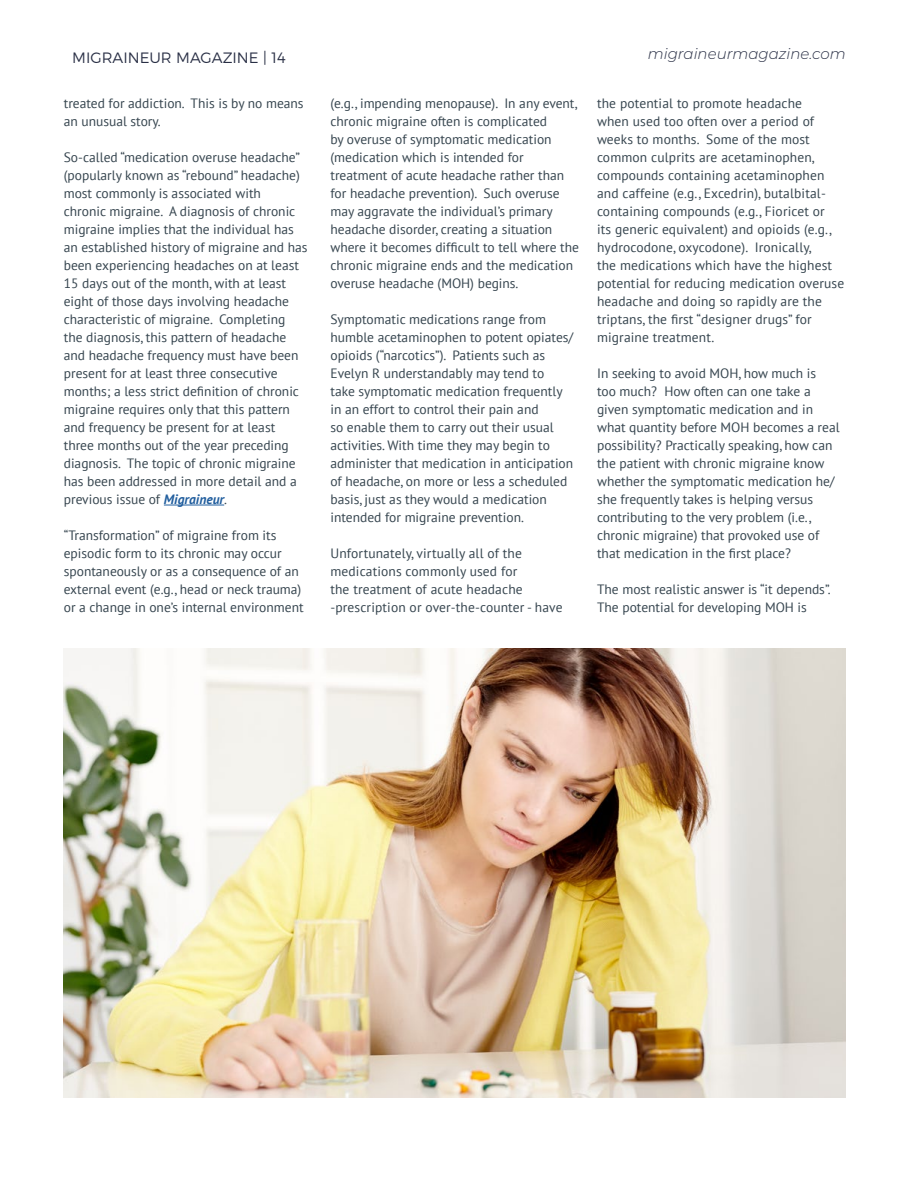
<style>
.page{position:relative;width:918px;height:1188px;background:#fff}
.page>*{position:absolute;margin:0;border:0;box-sizing:border-box;transform-origin:0 0}
.t1{font:italic 300 15px "Montserrat";color:#292f45}
.t2{font:300 15px "Montserrat";color:#292f45}
.t3{font:13.5px/18px "PT Sans";color:#36454f}
.s1{font-weight:700;font-style:italic;color:#215e9e}
</style>
<div class="page">
<hr style="left:164px;top:505px;width:60px;height:1px;background:#215e9e">
<img style="left:64px;top:648px;width:782px;height:450px">
<p class="t2" style="left:72px;top:46px;width:215px">MIGRAINEUR MAGAZINE | 14</p>
<p class="t1" style="left:648px;top:43px;width:199px">migraineurmagazine.com</p>
<p class="t3" style="left:64px;top:94px;width:241px">treated for addiction. This is by no means an unusual story.</p>
<p class="t3" style="left:64px;top:148px;width:245px">So-called “medication overuse headache” (popularly known as “rebound” headache) most commonly is associated with<br>chronic migraine. A diagnosis of chronic migraine implies that the individual has an established history of migraine and has been experiencing headaches on at least 15 days out of the month, with at least eight of those days involving headache characteristic of migraine. Completing the diagnosis, this pattern of headache and headache frequency must have been present for at least three consecutive months; a less strict definition of chronic migraine requires only that this pattern and frequency be present for at least three months out of the year preceding diagnosis. The topic of chronic migraine has been addressed in more detail and a previous issue of <span class="s1">Migraineur</span>.</p>
<p class="t3" style="left:64px;top:526px;width:241px">“Transformation” of migraine from its episodic form to its chronic may occur spontaneously or as a consequence of an external event (e.g., head or neck trauma) or a change in one’s internal environment</p>
<p class="t3" style="left:330px;top:94px;width:250px">(e.g., impending menopause). In any event, chronic migraine often is complicated<br>by overuse of symptomatic medication (medication which is intended for treatment of acute headache rather than for headache prevention). Such overuse may aggravate the individual’s primary headache disorder, creating a situation where it becomes difficult to tell where the chronic migraine ends and the medication overuse headache (MOH) begins.</p>
<p class="t3" style="left:330px;top:310px;width:244px">Symptomatic medications range from humble acetaminophen to potent opiates/ opioids (“narcotics”). Patients such as Evelyn R understandably may tend to<br>take symptomatic medication frequently in an effort to control their pain and<br>so enable them to carry out their usual activities. With time they may begin to administer that medication in anticipation of headache, on more or less a scheduled basis, just as they would a medication intended for migraine prevention.</p>
<p class="t3" style="left:330px;top:544px;width:234px">Unfortunately, virtually all of the medications commonly used for<br>the treatment of acute headache -prescription or over-the-counter - have</p>
<p class="t3" style="left:597px;top:94px;width:249px">the potential to promote headache<br>when used too often over a period of weeks to months. Some of the most common culprits are acetaminophen, compounds containing acetaminophen and caffeine (e.g., Excedrin), butalbital&shy;containing compounds (e.g., Fioricet or<br>its generic equivalent) and opioids (e.g., hydrocodone, oxycodone). Ironically,<br>the medications which have the highest potential for reducing medication overuse headache and doing so rapidly are the triptans, the first “designer drugs” for migraine treatment.</p>
<p class="t3" style="left:597px;top:364px;width:244px">In seeking to avoid MOH, how much is<br>too much? How often can one take a given symptomatic medication and in what quantity before MOH becomes a real possibility? Practically speaking, how can the patient with chronic migraine know whether the symptomatic medication he/ she frequently takes is helping versus contributing to the very problem (i.e., chronic migraine) that provoked use of that medication in the first place?</p>
<p class="t3" style="left:597px;top:580px;width:235px">The most realistic answer is “it depends”.<br>The potential for developing MOH is</p>
</div>
